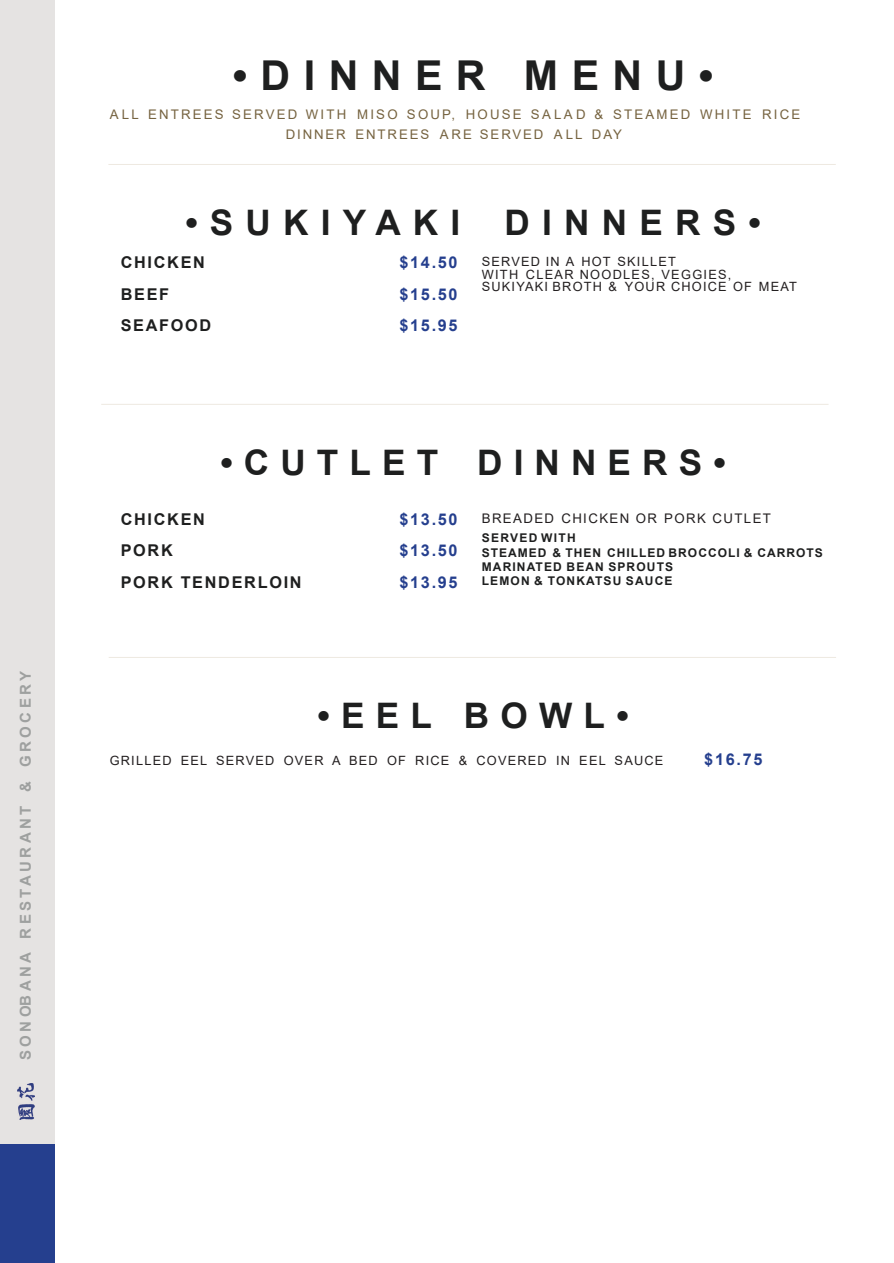
<style>
.page{position:relative;width:894px;height:1263px;background:#fff}
.page>*{position:absolute;margin:0;border:0;box-sizing:border-box;transform-origin:0 0}
.t1{font:700 41.1px "Arial";letter-spacing:.325em;color:#1e1f1f}
.t2{font:700 35.1px "Arial";letter-spacing:.32em;color:#1e1f1f}
.t3{font:700 35.1px "Arial";letter-spacing:.345em;color:#1e1f1f}
.t4{font:700 35.1px "Arial";letter-spacing:.35em;color:#1e1f1f}
.t5{font:700 16.2px "Arial";letter-spacing:.105em;color:#1e1f1f}
.t6{font:700 16.2px "Arial";letter-spacing:.105em;color:#253f8e}
.t7{font:700 15px "Arial";letter-spacing:.225em;color:#9ea09f}
.t8{font:13.2px/20.2px "Arial";letter-spacing:.165em;color:#766340;text-align:center}
.t9{font:13.2px "Arial";letter-spacing:.105em;color:#231f20}
.t10{font:12.75px/12.8px "Arial";letter-spacing:.095em;color:#231f20}
.t11{font:700 12px/14.2px "Arial";letter-spacing:.095em;color:#1e1f1f}
</style>
<div class="page">
<div style="left:0;top:1143px;width:54px;height:120px;background:#253f8e"></div>
<div style="left:0;top:0;width:54px;height:1143px;background:#e5e3e2"></div>
<img style="left:17px;top:1083px;width:18px;height:37px">
<hr style="left:109px;top:657px;width:726px;height:1px;background:#eee9e1">
<hr style="left:101px;top:404px;width:727px;height:1px;background:#eee9e1">
<hr style="left:108px;top:164px;width:727px;height:1px;background:#eee9e1">
<p class="t7" style="left:20px;top:1060px;width:390px;rotate:-90deg">SONOBANA RESTAURANT &amp; GROCERY</p>
<h1 class="t1" style="left:233px;top:60px;width:482px">•DINNER MENU•</h1>
<p class="t8" style="left:110px;top:105px;width:692px">ALL ENTREES SERVED WITH MISO SOUP, HOUSE SALA D &amp; STEAMED WHITE RICE<br>DINNER ENTREES ARE SERVED ALL DAY</p>
<h2 class="t3" style="left:185px;top:209px;width:276px">•SUKIYAKI</h2>
<h2 class="t4" style="left:504px;top:209px;width:258px">DINNERS•</h2>
<p class="t5" style="left:121px;top:257px;width:86px">CHICKEN</p>
<p class="t6" style="left:399px;top:257px;width:60px">$14.50</p>
<p class="t5" style="left:121px;top:288px;width:50px">BEEF</p>
<p class="t6" style="left:399px;top:288px;width:60px">$15.50</p>
<p class="t5" style="left:121px;top:319px;width:92px">SEAFOOD</p>
<p class="t6" style="left:399px;top:319px;width:60px">$15.95</p>
<p class="t10" style="left:481px;top:256px;width:317px">SERVED IN A HOT SKILLET<br>WITH CLEAR NOODLES, VEGGIES,<br>SUKIYAKI BROTH &amp; YOUR CHOICE OF MEAT</p>
<h2 class="t2" style="left:220px;top:450px;width:506px">•CUTLET DINNERS•</h2>
<p class="t5" style="left:121px;top:513px;width:86px">CHICKEN</p>
<p class="t6" style="left:399px;top:513px;width:60px">$13.50</p>
<p class="t5" style="left:121px;top:545px;width:54px">PORK</p>
<p class="t6" style="left:399px;top:545px;width:60px">$13.50</p>
<p class="t5" style="left:121px;top:576px;width:182px">PORK TENDERLOIN</p>
<p class="t6" style="left:399px;top:576px;width:60px">$13.95</p>
<p class="t9" style="left:481px;top:513px;width:291px">BREADED CHICKEN OR PORK CUTLET</p>
<p class="t11" style="left:481px;top:532px;width:342px">SERVED WITH<br>STEAMED &amp; THEN CHILLED BROCCOLI &amp; CARROTS<br>MARINATED BEAN SPROUTS<br>LEMON &amp; TONKATSU SAUCE</p>
<h2 class="t2" style="left:317px;top:702px;width:312px">•EEL BOWL•</h2>
<p class="t10" style="left:110px;top:755px;width:555px">GRILLED EEL SERVED OVER A BED OF RICE &amp; COVERED IN EEL SAUCE</p>
<p class="t6" style="left:704px;top:753px;width:60px">$16.75</p>
</div>
